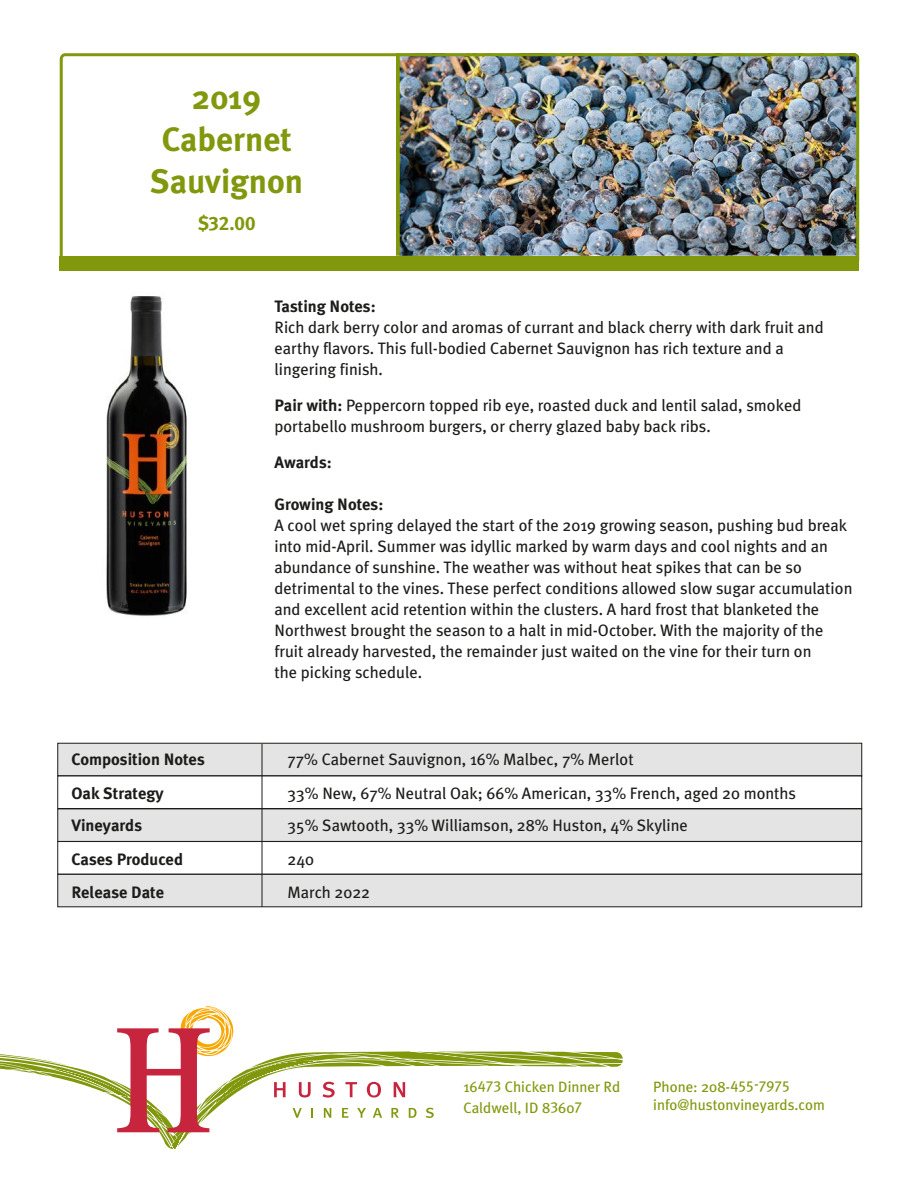
<style>
.page{position:relative;width:918px;height:1188px;background:#fff}
.page>*{position:absolute;margin:0;border:0;box-sizing:border-box;transform-origin:0 0}
.t1{font:700 33.75px/42px "Meta Plus";color:#81980d;text-align:center}
.t2{font:19.5px "Meta Plus Bold Caps";color:#81980d}
.t3{font:16.5px/21px "Meta Plus";color:#1c1c1a}
.t4{font:700 16.5px "Meta Plus";color:#1c1c1a}
.t5{font:15px/21px "Meta Plus";color:#81980d}
.s1{font-weight:700}
</style>
<div class="page">
<div style="left:60px;top:256px;width:799px;height:15px;background:#81980d"></div>
<svg style="left:0;top:1051px;width:505px;height:98px"></svg>
<svg style="left:357px;top:1052px;width:266px;height:17px"></svg>
<svg style="left:117px;top:1006px;width:118px;height:126px"></svg>
<img style="left:106px;top:296px;width:82px;height:320px">
<div style="left:58px;top:743px;width:804px;height:33px;background:#e4e4e4;border:1px solid #1c1c1a"></div>
<div style="left:58px;top:874px;width:804px;height:33px;background:#e4e4e4;border:1px solid #1c1c1a"></div>
<div style="left:58px;top:809px;width:804px;height:33px;background:#e4e4e4"></div>
<div style="left:58px;top:776px;width:804px;height:33px;background:#fff;border:1px solid #1c1c1a"></div>
<div style="left:58px;top:841px;width:804px;height:33px;background:#fff;border:1px solid #1c1c1a"></div>
<hr style="left:262px;top:744px;width:1px;height:163px;background:#1c1c1a">
<img style="left:60px;top:53px;width:799px;height:203px">
<h1 class="t1" style="left:150px;top:76px;width:154px">2019<br>Cabernet<br>Sauvignon</h1>
<p class="t2" style="left:198px;top:212px;width:59px">$32.00</p>
<p class="t4" style="left:274px;top:297px;width:103px">Tasting Notes:</p>
<p class="t3" style="left:274px;top:317px;width:551px">Rich dark berry color and aromas of currant and black cherry with dark fruit and earthy flavors. This full-bodied Cabernet Sauvignon has rich texture and a lingering finish.</p>
<p class="t3" style="left:274px;top:395px;width:528px"><span class="s1">Pair with:</span> Peppercorn topped rib eye, roasted duck and lentil salad, smoked portabello mushroom burgers, or cherry glazed baby back ribs.</p>
<p class="t4" style="left:274px;top:453px;width:59px">Awards:</p>
<p class="t4" style="left:274px;top:495px;width:110px">Growing Notes:</p>
<p class="t3" style="left:274px;top:515px;width:579px">A cool wet spring delayed the start of the 2019 growing season, pushing bud break into mid-April. Summer was idyllic marked by warm days and cool nights and an abundance of sunshine. The weather was without heat spikes that can be so detrimental to the vines. These perfect conditions allowed slow sugar accumulation and excellent acid retention within the clusters. A hard frost that blanketed the Northwest brought the season to a halt in mid-October. With the majority of the fruit already harvested, the remainder just waited on the vine for their turn on<br>the picking schedule.</p>
<p class="t4" style="left:71px;top:750px;width:135px">Composition Notes</p>
<p class="t3" style="left:288px;top:749px;width:348px">77% Cabernet Sauvignon, 16% Malbec, 7% Merlot</p>
<p class="t4" style="left:71px;top:783px;width:94px">Oak Strategy</p>
<p class="t3" style="left:288px;top:782px;width:510px">33% New, 67% Neutral Oak; 66% American, 33% French, aged 20 months</p>
<p class="t4" style="left:71px;top:815px;width:72px">Vineyards</p>
<p class="t3" style="left:288px;top:814px;width:402px">35% Sawtooth, 33% Williamson, 28% Huston, 4% Skyline</p>
<p class="t4" style="left:71px;top:849px;width:113px">Cases Produced</p>
<p class="t3" style="left:288px;top:848px;width:28px">240</p>
<p class="t4" style="left:71px;top:883px;width:94px">Release Date</p>
<p class="t3" style="left:288px;top:881px;width:84px">March 2022</p>
<p class="t5" style="left:464px;top:1076px;width:158px">16473 Chicken Dinner Rd<br>Caldwell, ID 83607</p>
<p class="t5" style="left:653px;top:1078px;width:173px;line-height:18px">Phone: 208-455-7975 info@hustonvineyards.com</p>
</div>
